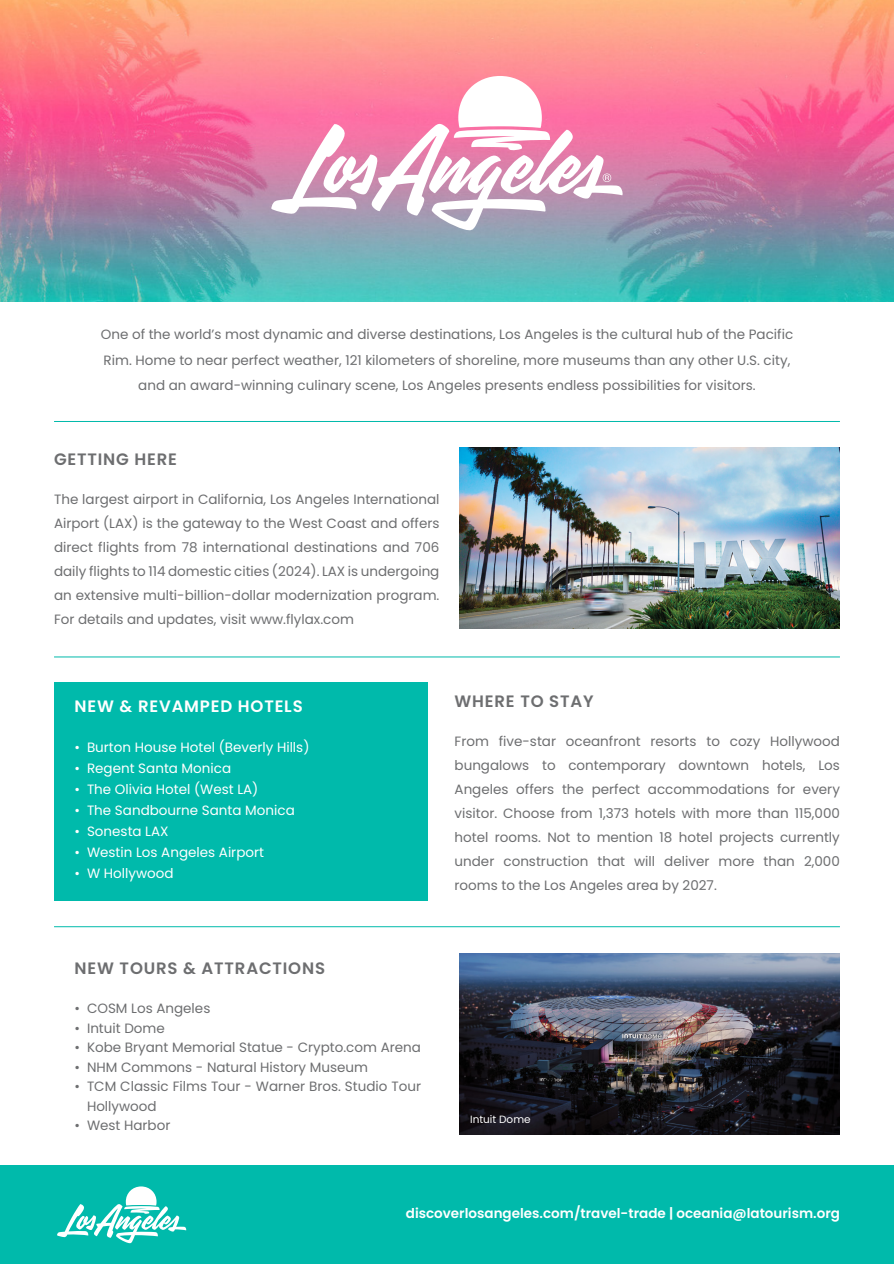
<style>
.page{position:relative;width:894px;height:1264px;background:#fff}
.page>*{position:absolute;margin:0;border:0;box-sizing:border-box;transform-origin:0 0}
.t1{font:600 16.5px "Poppins";letter-spacing:.05em;color:#6d6e70}
.t2{font:600 16.5px "Poppins";letter-spacing:.05em;color:#fff}
.t3{font:13.5px/24px "Poppins";color:#6d6e70;text-align:justify}
.t4{font:13.5px "Poppins";color:#fff}
.t5{font:600 13.5px "Poppins";color:#fff}
.t6{font:10.5px "Poppins";color:#fff}
</style>
<div class="page">
<div style="left:0;top:1165px;width:893px;height:98px;background:#00baab"></div>
<hr style="left:54px;top:421px;width:785px;height:1px;background:#00baab">
<hr style="left:54px;top:656px;width:785px;height:1px;background:#00baab">
<hr style="left:54px;top:926px;width:785px;height:1px;background:#00baab">
<img style="left:460px;top:448px;width:379px;height:181px">
<img style="left:460px;top:953px;width:379px;height:181px">
<div style="left:54px;top:682px;width:373px;height:218px;background:#00baab"></div>
<svg style="left:57px;top:1186px;width:129px;height:57px"></svg>
<img style="left:0;top:0;width:893px;height:301px">
<svg style="left:271px;top:76px;width:351px;height:155px"></svg>
<svg style="left:602px;top:173px;width:9px;height:9px"></svg>
<p class="t3" style="left:101px;top:322px;width:693px">One of the world’s most dynamic and diverse destinations, Los Angeles is the cultural hub of the Pacific</p>
<p class="t3" style="left:104px;top:348px;width:688px">Rim. Home to near perfect weather, 121 kilometers of shoreline, more museums than any other U.S. city,</p>
<p class="t3" style="left:138px;top:373px;width:618px">and an award-winning culinary scene, Los Angeles presents endless possibilities for visitors.</p>
<p class="t1" style="left:54px;top:450px;width:124px">GETTING HERE</p>
<p class="t3" style="left:54px;top:487px;width:387px">The largest airport in California, Los Angeles International Airport (LAX) is the gateway to the West Coast and offers direct flights from 78 international destinations and 706 daily flights to 114 domestic cities (2024). LAX is undergoing an extensive multi-billion-dollar modernization program.<br>For details and updates, visit www.flylax.com</p>
<p class="t2" style="left:75px;top:696px;width:229px">NEW &amp; REVAMPED HOTELS</p>
<p class="t4" style="left:75px;top:739px;width:236px">• Burton House Hotel (Beverly Hills)</p>
<p class="t4" style="left:75px;top:760px;width:158px">• Regent Santa Monica</p>
<p class="t4" style="left:75px;top:781px;width:185px">• The Olivia Hotel (West LA)</p>
<p class="t4" style="left:75px;top:802px;width:222px">• The Sandbourne Santa Monica</p>
<p class="t4" style="left:75px;top:823px;width:96px">• Sonesta LAX</p>
<p class="t4" style="left:75px;top:844px;width:191px">• Westin Los Angeles Airport</p>
<p class="t4" style="left:75px;top:865px;width:100px">• W Hollywood</p>
<p class="t1" style="left:454px;top:691px;width:140px">WHERE TO STAY</p>
<p class="t3" style="left:454px;top:729px;width:387px">From five-star oceanfront resorts to cozy Hollywood bungalows to contemporary downtown hotels, Los Angeles offers the perfect accommodations for every visitor. Choose from 1,373 hotels with more than 115,000 hotel rooms. Not to mention 18 hotel projects currently under construction that will deliver more than 2,000 rooms to the Los Angeles area by 2027.</p>
<p class="t1" style="left:75px;top:958px;width:252px">NEW TOURS &amp; ATTRACTIONS</p>
<p class="t3" style="left:75px;top:996px;width:137px">• COSM Los Angeles</p>
<p class="t3" style="left:75px;top:1016px;width:92px">• Intuit Dome</p>
<p class="t3" style="left:75px;top:1035px;width:348px">• Kobe Bryant Memorial Statue - Crypto.com Arena</p>
<p class="t3" style="left:75px;top:1055px;width:295px">• NHM Commons - Natural History Museum</p>
<p class="t3" style="left:87px;top:1076px;width:335px;line-height:19.5px;text-indent:-12px">• TCM Classic Films Tour - Warner Bros. Studio Tour<br>Hollywood</p>
<p class="t3" style="left:75px;top:1113px;width:97px">• West Harbor</p>
<p class="t6" style="left:470px;top:1113px;width:62px">Intuit Dome</p>
<p class="t5" style="left:406px;top:1205px;width:435px">discoverlosangeles.com/travel-trade | oceania@latourism.org</p>
</div>
